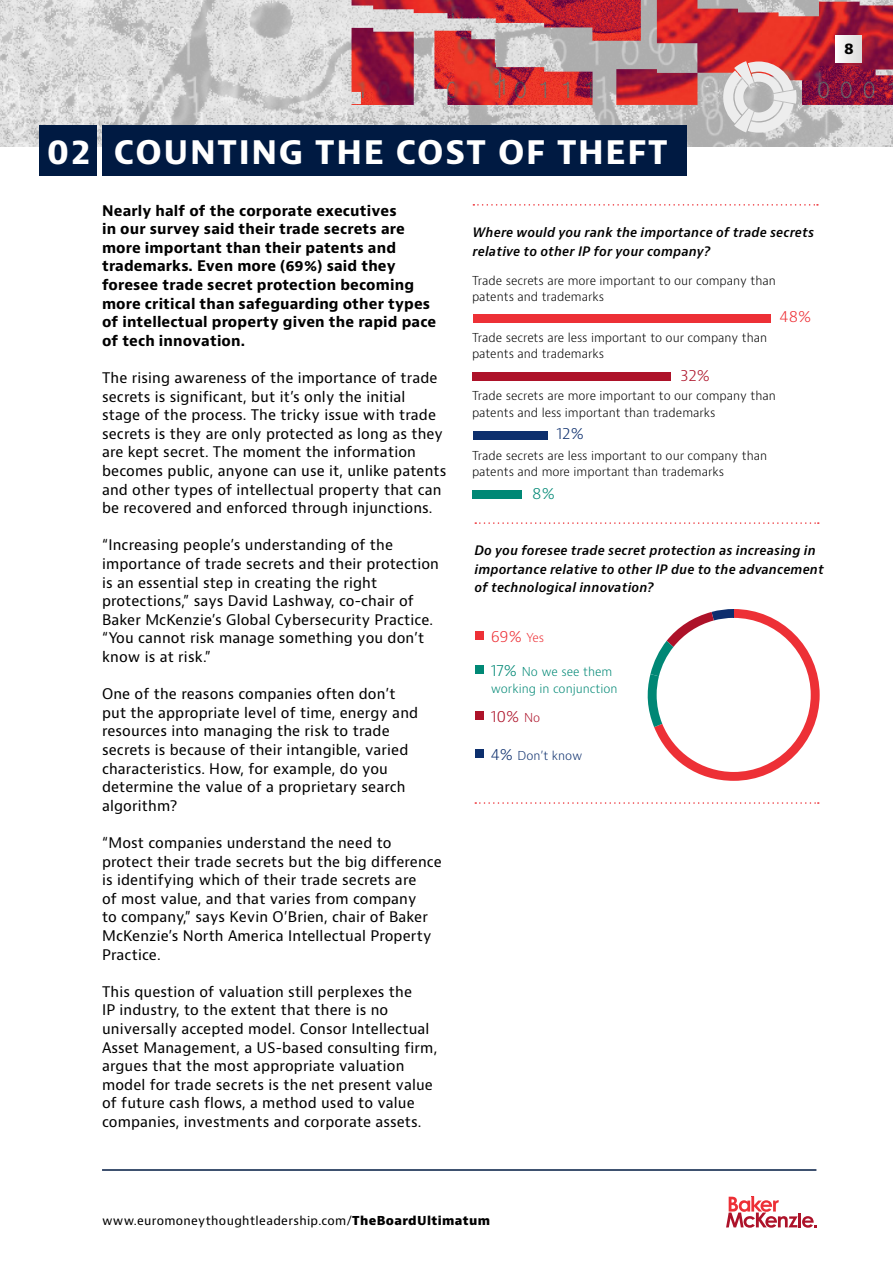
<style>
.page{position:relative;width:893px;height:1263px;background:#fff}
.page>*{position:absolute;margin:0;border:0;box-sizing:border-box;transform-origin:0 0}
.t1{font:700 34.5px "Baker Mc Kenzie Bernini";letter-spacing:.03em;color:#fff}
.t2{font:700 33.9px "Baker Mc Kenzie Bernini";color:#fff}
.t3{font:300 15.75px "Baker Mc Kenzie Bernini";color:#ed3036}
.t4{font:300 15.75px "Baker Mc Kenzie Bernini";color:#ad1229}
.t5{font:300 15.75px "Baker Mc Kenzie Bernini";color:#0d2f6d}
.t6{font:300 15.75px "Baker Mc Kenzie Bernini";color:#008875}
.t7{font:700 15px "Baker Mc Kenzie Bernini";color:#000}
.t8{font:14.25px/18.6px "Baker Mc Kenzie Bernini";letter-spacing:.01em;color:#000}
.t9{font:700 14.25px/18.6px "Baker Mc Kenzie Bernini";letter-spacing:.01em;color:#000}
.t10{font:italic 600 12.75px/18.6px "Baker Mc Kenzie Bernini";letter-spacing:.01em;color:#000}
.t11{font:300 12px/16.5px "Baker Mc Kenzie Bernini";color:#000}
.t12{font:12px "Baker Mc Kenzie Bernini";letter-spacing:.03em;color:#000}
.t13{font:300 12px/16.5px "Baker Mc Kenzie Bernini";color:#008875}
.t14{font:300 12px "Baker Mc Kenzie Bernini";color:#0d2f6d}
.s1{font-size:12px}
.s2{font-size:15.75px}
.s3{font-stretch:expanded}
</style>
<div class="page">
<img style="left:0;top:0;width:893px;height:146px">
<img style="left:352px;top:0;width:541px;height:105px">
<hr style="left:102px;top:1169px;width:714px;height:2px;background:#001a42">
<div style="left:102px;top:125px;width:585px;height:51px;background:#001a42"></div>
<div style="left:40px;top:125px;width:57px;height:51px;background:#001a42"></div>
<svg style="left:726px;top:1196px;width:91px;height:32px"></svg>
<svg style="left:723px;top:61px;width:73px;height:72px;background:#dac9c8"></svg>
<div style="left:836px;top:35px;width:26px;height:27px;background:linear-gradient(to right,#fbfbfb,#ddd)"></div>
<div style="left:473px;top:431px;width:74px;height:8px;background:#0d2f6d"></div>
<div style="left:473px;top:314px;width:298px;height:8px;background:#ed3036"></div>
<div style="left:473px;top:372px;width:198px;height:9px;background:#ad1229"></div>
<div style="left:472px;top:490px;width:50px;height:9px;background:#008875"></div>
<div style="left:475px;top:749px;width:9px;height:9px;background:#0d2f6d"></div>
<div style="left:475px;top:711px;width:9px;height:8px;background:#ad1229"></div>
<div style="left:475px;top:631px;width:9px;height:8px;background:#ed3036"></div>
<div style="left:475px;top:665px;width:9px;height:9px;background:#008875"></div>
<svg style="left:473px;top:204px;width:345px;height:2px"></svg>
<svg style="left:475px;top:522px;width:344px;height:2px"></svg>
<svg style="left:475px;top:802px;width:344px;height:2px"></svg>
<svg style="left:647px;top:609px;width:173px;height:172px"></svg>
<p class="t7" style="left:844px;top:39px;width:11px">8</p>
<h2 class="t2" style="left:46px;top:130px;width:46px">02</h2>
<h1 class="t1" style="left:114px;top:129px;width:556px">COUNTING THE COST OF THEFT</h1>
<p class="t9" style="left:102px;top:201px;width:336px">Nearly half of the corporate executives<br>in our survey said their trade secrets are more important than their patents and trademarks. Even more (69%) said they foresee trade secret protection becoming more critical than safeguarding other types of intellectual property given the rapid pace of tech innovation.</p>
<p class="t8" style="left:102px;top:369px;width:346px">The rising awareness of the importance of trade secrets is significant, but it’s only the initial stage of the process. The tricky issue with trade secrets is they are only protected as long as they are kept secret. The moment the information becomes public, anyone can use it, unlike patents and other types of intellectual property that can be recovered and enforced through injunctions.</p>
<p class="t8" style="left:102px;top:536px;width:338px">“Increasing people’s understanding of the importance of trade secrets and their protection is an essential step in creating the right protections,” says David Lashway, co-chair of Baker McKenzie’s Global Cybersecurity Practice. “You cannot risk manage something you don’t know is at risk.”</p>
<p class="t8" style="left:102px;top:685px;width:318px">One of the reasons companies often don’t put the appropriate level of time, energy and resources into managing the risk to trade secrets is because of their intangible, varied characteristics. How, for example, do you determine the value of a proprietary search algorithm?</p>
<p class="t8" style="left:102px;top:834px;width:341px">“Most companies understand the need to protect their trade secrets but the big difference is identifying which of their trade secrets are<br>of most value, and that varies from company<br>to company,” says Kevin O’Brien, chair of Baker McKenzie’s North America Intellectual Property Practice.</p>
<p class="t8" style="left:102px;top:982px;width:337px">This question of valuation still perplexes the<br>IP industry, to the extent that there is no universally accepted model. Consor Intellectual Asset Management, a US-based consulting firm, argues that the most appropriate valuation model for trade secrets is the net present value of future cash flows, a method used to value companies, investments and corporate assets.</p>
<p class="t10" style="left:473px;top:224px;width:343px">Where would you rank the importance of trade secrets relative to other IP for your company?</p>
<p class="t11" style="left:472px;top:272px;width:305px">Trade secrets are more important to our company than patents and trademarks</p>
<p class="t11" style="left:472px;top:330px;width:297px">Trade secrets are less important to our company than patents and trademarks</p>
<p class="t3" style="left:779px;top:306px;width:33px">48%</p>
<p class="t4" style="left:680px;top:365px;width:31px">32%</p>
<p class="t11" style="left:472px;top:388px;width:305px">Trade secrets are more important to our company than patents and less important than trademarks</p>
<p class="t5" style="left:556px;top:423px;width:29px">12%</p>
<p class="t11" style="left:472px;top:448px;width:297px">Trade secrets are less important to our company than patents and more important than trademarks</p>
<p class="t6" style="left:532px;top:483px;width:24px">8%</p>
<p class="t10" style="left:474px;top:541px;width:351px">Do you foresee trade secret protection as increasing in importance relative to other IP due to the advancement of technological innovation?</p>
<p class="t3" style="left:491px;top:625px;width:55px">69% <span class="s1">Yes</span></p>
<p class="t13" style="left:491px;top:664px;width:128px"><span class="s2">17%</span> No we see them working in conjunction</p>
<p class="t4" style="left:491px;top:706px;width:51px">10% <span class="s1">No</span></p>
<p class="t14" style="left:491px;top:748px;width:93px"><span class="s2">4%</span> Don’t know</p>
<p class="t12" style="left:102px;top:1212px;width:390px">www.euromoneythoughtleadership.com/<span class="s3">TheBoardUltimatum</span></p>
</div>
